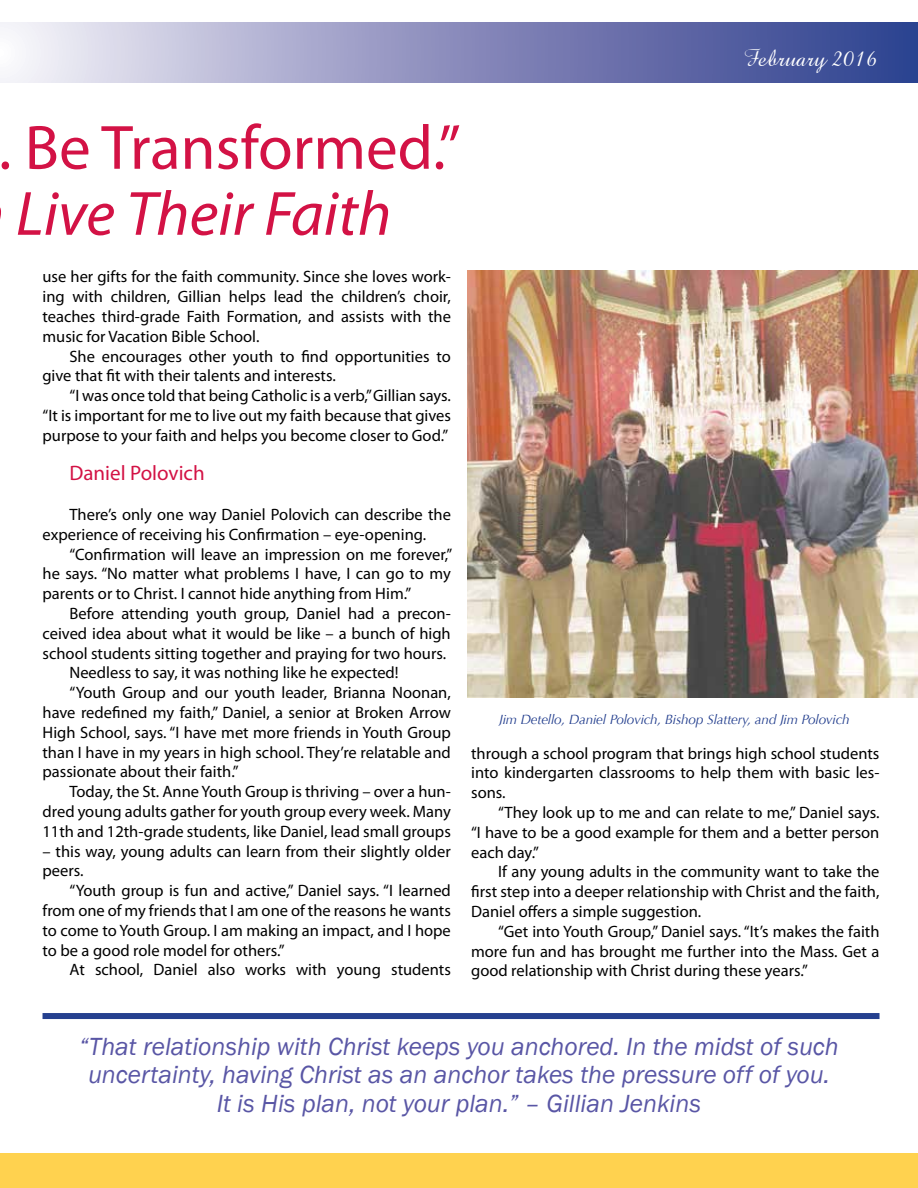
<style>
.page{position:relative;width:918px;height:1188px;background:#fff}
.page>*{position:absolute;margin:0;border:0;box-sizing:border-box;transform-origin:0 0}
.t1{font:63px "Myriad Pro";color:#d31245}
.t2{font:italic 63px "Myriad Pro";color:#d31245}
.t3{font:italic 25.5px/28.5px "Franklin Gothic";color:#5956a5;text-align:center}
.t4{font:25.5px "Amaze Normal";color:#fff}
.t5{font:21px "Myriad Pro";color:#d31245}
.t6{font:16.5px/19.8px "Myriad Pro";color:#000;text-align:justify}
.t7{font:italic 13.5px "Optima";letter-spacing:-.01em;color:#25408f}
</style>
<div class="page">
<div style="left:0;top:23px;width:918px;height:59px;background:linear-gradient(to right,#f2ecf5,#28388a)"></div>
<div style="left:0;top:1154px;width:918px;height:34px;background:#ffd24f"></div>
<div style="left:43px;top:1013px;width:837px;height:6px;background:#25408f"></div>
<img style="left:467px;top:270px;width:451px;height:428px">
<h2 class="t4" style="left:743px;top:41px;width:136px">February 2016</h2>
<h1 class="t1" style="left:-2px;top:109px;width:464px">. Be Transformed.”</h1>
<h1 class="t2" style="left:16px;top:175px;width:377px">Live Their Faith</h1>
<p class="t6" style="left:43px;top:267px;width:410px">use her gifts for the faith community. Since she loves work&shy;ing with children, Gillian helps lead the children’s choir, teaches third-grade Faith Formation, and assists with the music for Vacation Bible School.</p>
<p class="t6" style="left:43px;top:346px;width:410px;text-indent:27px">She encourages other youth to find opportunities to give that fit with their talents and interests.</p>
<p class="t6" style="left:43px;top:385px;width:410px;text-indent:27px">“I was once told that being Catholic is a verb,” Gillian says. “It is important for me to live out my faith because that gives purpose to your faith and helps you become closer to God.”</p>
<p class="t5" style="left:70px;top:460px;width:137px">Daniel Polovich</p>
<p class="t6" style="left:43px;top:504px;width:410px;text-indent:27px">There’s only one way Daniel Polovich can describe the experience of receiving his Confirmation – eye-opening.</p>
<p class="t6" style="left:43px;top:544px;width:411px;text-indent:27px">“Confirmation will leave an impression on me forever,” he says. “No matter what problems I have, I can go to my parents or to Christ. I cannot hide anything from Him.”</p>
<p class="t6" style="left:70px;top:603px;width:383px">Before attending youth group, Daniel had a precon-</p>
<p class="t6" style="left:43px;top:623px;width:410px">ceived idea about what it would be like – a bunch of high</p>
<p class="t6" style="left:43px;top:643px;width:405px">school students sitting together and praying for two hours.</p>
<p class="t6" style="left:70px;top:663px;width:331px">Needless to say, it was nothing like he expected!</p>
<p class="t6" style="left:70px;top:682px;width:383px">“Youth Group and our youth leader, Brianna Noonan,</p>
<p class="t6" style="left:43px;top:702px;width:410px">have redefined my faith,” Daniel, a senior at Broken Arrow</p>
<p class="t6" style="left:43px;top:722px;width:410px">High School, says. “I have met more friends in Youth Group</p>
<p class="t6" style="left:43px;top:742px;width:410px">than I have in my years in high school. They’re relatable and</p>
<p class="t6" style="left:43px;top:762px;width:198px">passionate about their faith.”</p>
<p class="t6" style="left:70px;top:781px;width:383px">Today, the St. Anne Youth Group is thriving – over a hun-</p>
<p class="t6" style="left:43px;top:801px;width:410px">dred young adults gather for youth group every week. Many</p>
<p class="t6" style="left:43px;top:821px;width:410px">11th and 12th-grade students, like Daniel, lead small groups</p>
<p class="t6" style="left:43px;top:841px;width:410px">– this way, young adults can learn from their slightly older peers.</p>
<p class="t6" style="left:43px;top:880px;width:410px;text-indent:27px">“Youth group is fun and active,” Daniel says. “I learned from one of my friends that I am one of the reasons he wants to come to Youth Group. I am making an impact, and I hope to be a good role model for others.”</p>
<p class="t6" style="left:70px;top:960px;width:383px">At school, Daniel also works with young students</p>
<p class="t7" style="left:499px;top:711px;width:352px">Jim Detello, Daniel Polovich, Bishop Slattery, and Jim Polovich</p>
<p class="t6" style="left:471px;top:743px;width:410px">through a school program that brings high school students into kindergarten classrooms to help them with basic les&shy;sons.</p>
<p class="t6" style="left:471px;top:802px;width:410px;text-indent:27px">“They look up to me and can relate to me,” Daniel says. “I have to be a good example for them and a better person each day.”</p>
<p class="t6" style="left:471px;top:862px;width:410px;text-indent:27px">If any young adults in the community want to take the first step into a deeper relationship with Christ and the faith, Daniel offers a simple suggestion.</p>
<p class="t6" style="left:471px;top:921px;width:410px;text-indent:27px">“Get into Youth Group,” Daniel says. “It’s makes the faith more fun and has brought me further into the Mass. Get a good relationship with Christ during these years.”</p>
<h2 class="t3" style="left:79px;top:1032px;width:761px">“That relationship with Christ keeps you anchored. In the midst of such uncertainty, having Christ as an anchor takes the pressure off of you.<br>It is His plan, not your plan.” – Gillian Jenkins</h2>
</div>
